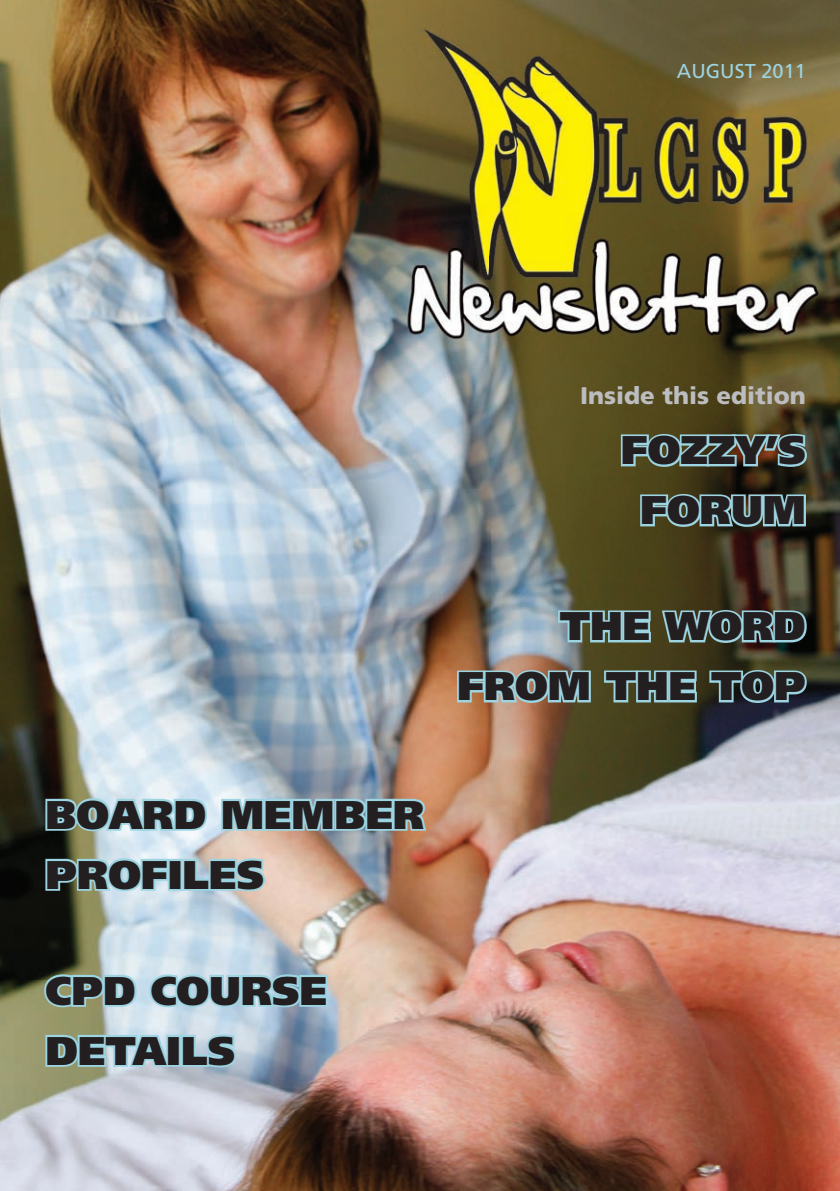
<style>
.page{position:relative;width:840px;height:1191px;background:#fff}
.page>*{position:absolute;margin:0;border:0;box-sizing:border-box;transform-origin:0 0}
.t1{font:900 40px/60px "Frutiger";color:#231f20}
.t2{font:900 24px "Frutiger";color:#bcbdc0}
.t3{font:20px "Frutiger";color:#9dd4e2}
</style>
<div class="page">
<img style="left:0;top:0;width:839px;height:1191px">
<img style="left:454px;top:0;width:354px;height:722px">
<img style="left:43px;top:0;width:386px;height:893px">
<svg style="left:42px;top:972px;width:96px;height:37px;background:#a0bbb3"></svg>
<svg style="left:147px;top:972px;width:183px;height:37px;background:#add1df"></svg>
<svg style="left:43px;top:1018px;width:129px;height:52px;background:#acc4be"></svg>
<div style="left:166px;top:1035px;width:15px;height:31px;border:4px solid #9dd4e2"></div>
<svg style="left:179px;top:1032px;width:59px;height:37px;background:#add0de"></svg>
<p class="t3" style="left:676px;top:59px;width:130px">AUGUST 2011</p>
<p class="t2" style="left:580px;top:381px;width:227px">inside this edition</p>
<p class="t1" style="left:621px;top:420px;width:186px;text-align:center">FOZZY’S<br>FORUM</p>
<p class="t1" style="left:457px;top:596px;width:350px;text-align:right">THE WORD<br>FROM THE TOP</p>
<p class="t1" style="left:45px;top:784px;width:380px">BOARD MEMBER<br>PROFILES</p>
<p class="t1" style="left:45px;top:960px;width:283px">CPD COURSE<br>DETAILS</p>
</div>
